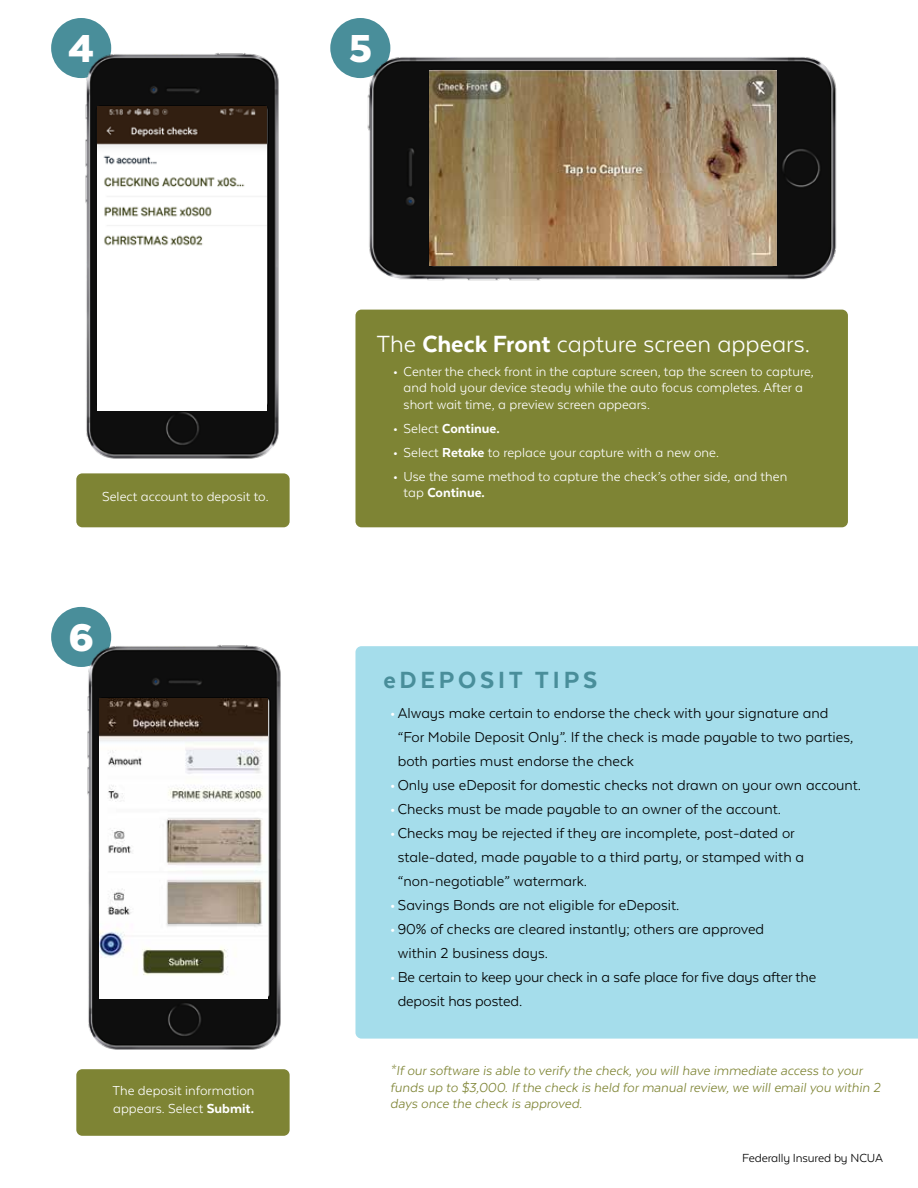
<style>
.page{position:relative;width:918px;height:1188px;background:#fff}
.page>*{position:absolute;margin:0;border:0;box-sizing:border-box;transform-origin:0 0}
.t1{font:900 45px "Texta Alt";color:#fff}
.t2{font:27px "Texta Alt";color:#fff}
.t3{font:800 27px "Texta Alt";letter-spacing:.14em;color:#498e9a}
.t4{font:16.5px/24px "Texta Alt";color:#000}
.t5{font:15px/16.5px "Texta Alt";color:#fff}
.t6{font:italic 15px/16.5px "Texta Alt";color:#7e8434}
.t7{font:800 15px "Texta Alt";color:#fff}
.t8{font:13.5px "Texta Alt";letter-spacing:-.01em;color:#000}
.s1{font-weight:800}
.s2{font-weight:400}
.s3{font-weight:800;color:#fff}
</style>
<div class="page">
<div style="left:51px;top:607px;width:60px;height:60px;background:#498e9a;border-radius:50%"></div>
<div style="left:51px;top:18px;width:60px;height:60px;background:#498e9a;border-radius:50%"></div>
<div style="left:330px;top:18px;width:60px;height:60px;background:#498e9a;border-radius:50%"></div>
<img style="left:65px;top:34px;width:214px;height:425px">
<div style="left:76px;top:473px;width:214px;height:54px;background:#7e8434;border-radius:6px"></div>
<img style="left:66px;top:626px;width:215px;height:424px">
<img style="left:347px;top:37px;width:490px;height:244px">
<div style="left:76px;top:1069px;width:214px;height:67px;background:#7e8434;border-radius:6px"></div>
<div style="left:355px;top:310px;width:493px;height:217px;background:#7e8434;border-radius:6px"></div>
<div style="left:355px;top:646px;width:563px;height:393px;background:#a5ddeb"></div>
<img style="left:99px;top:698px;width:169px;height:301px">
<img style="left:429px;top:70px;width:347px;height:195px">
<img style="left:98px;top:107px;width:169px;height:303px">
<h1 class="t1" style="left:68px;top:25px;width:28px">4</h1>
<h1 class="t1" style="left:349px;top:25px;width:25px">5</h1>
<p class="t5" style="left:102px;top:488px;width:168px">Select account to deposit to.</p>
<h1 class="t1" style="left:68px;top:614px;width:27px">6</h1>
<p class="t5" style="left:113px;top:1081px;width:144px;line-height:18px">The deposit information appears. Select <span class="s1">Submit.</span></p>
<h2 class="t2" style="left:377px;top:330px;width:435px">The <span class="s1">Check Front</span> capture screen appears.</h2>
<p class="t5" style="left:404px;top:363px;width:412px;text-indent:-10px"><span class="s1">•</span> Center the check front in the capture screen, tap the screen to capture, and hold your device steady while the auto focus completes. After a short wait time, a preview screen appears.</p>
<p class="t7" style="left:393px;top:421px;width:108px">• <span class="s2">Select</span> Continue.</p>
<p class="t5" style="left:393px;top:444px;width:327px"><span class="s1">•</span> Select <span class="s1">Retake</span> to replace your capture with a new one.</p>
<p class="t5" style="left:404px;top:468px;width:385px;text-indent:-10px"><span class="s1">•</span> Use the same method to capture the check’s other side, and then tap <span class="s1">Continue.</span></p>
<h2 class="t3" style="left:384px;top:666px;width:215px">eDEPOSIT TIPS</h2>
<p class="t4" style="left:398px;top:700px;width:457px;text-indent:-8px"><span class="s3">•</span>Always make certain to endorse the check with your signature and “For Mobile Deposit Only”. If the check is made payable to two parties, both parties must endorse the check</p>
<p class="t4" style="left:390px;top:773px;width:473px"><span class="s3">•</span>Only use eDeposit for domestic checks not drawn on your own account.</p>
<p class="t4" style="left:390px;top:797px;width:392px"><span class="s3">•</span>Checks must be made payable to an owner of the account.</p>
<p class="t4" style="left:398px;top:821px;width:408px;text-indent:-8px"><span class="s3">•</span>Checks may be rejected if they are incomplete, post-dated or stale-dated, made payable to a third party, or stamped with a “non-negotiable” watermark.</p>
<p class="t4" style="left:390px;top:893px;width:291px"><span class="s3">•</span> Savings Bonds are not eligible for eDeposit.</p>
<p class="t4" style="left:398px;top:917px;width:368px;text-indent:-8px"><span class="s3">•</span> 90% of checks are cleared instantly; others are approved within 2 business days.</p>
<p class="t4" style="left:398px;top:965px;width:420px;text-indent:-8px"><span class="s3">•</span>Be certain to keep your check in a safe place for five days after the deposit has posted.</p>
<p class="t6" style="left:390px;top:1062px;width:492px">*If our software is able to verify the check, you will have immediate access to your funds up to $3,000. If the check is held for manual review, we will email you within 2 days once the check is approved.</p>
<p class="t8" style="left:742px;top:1151px;width:142px">Federally Insured by NCUA</p>
</div>
